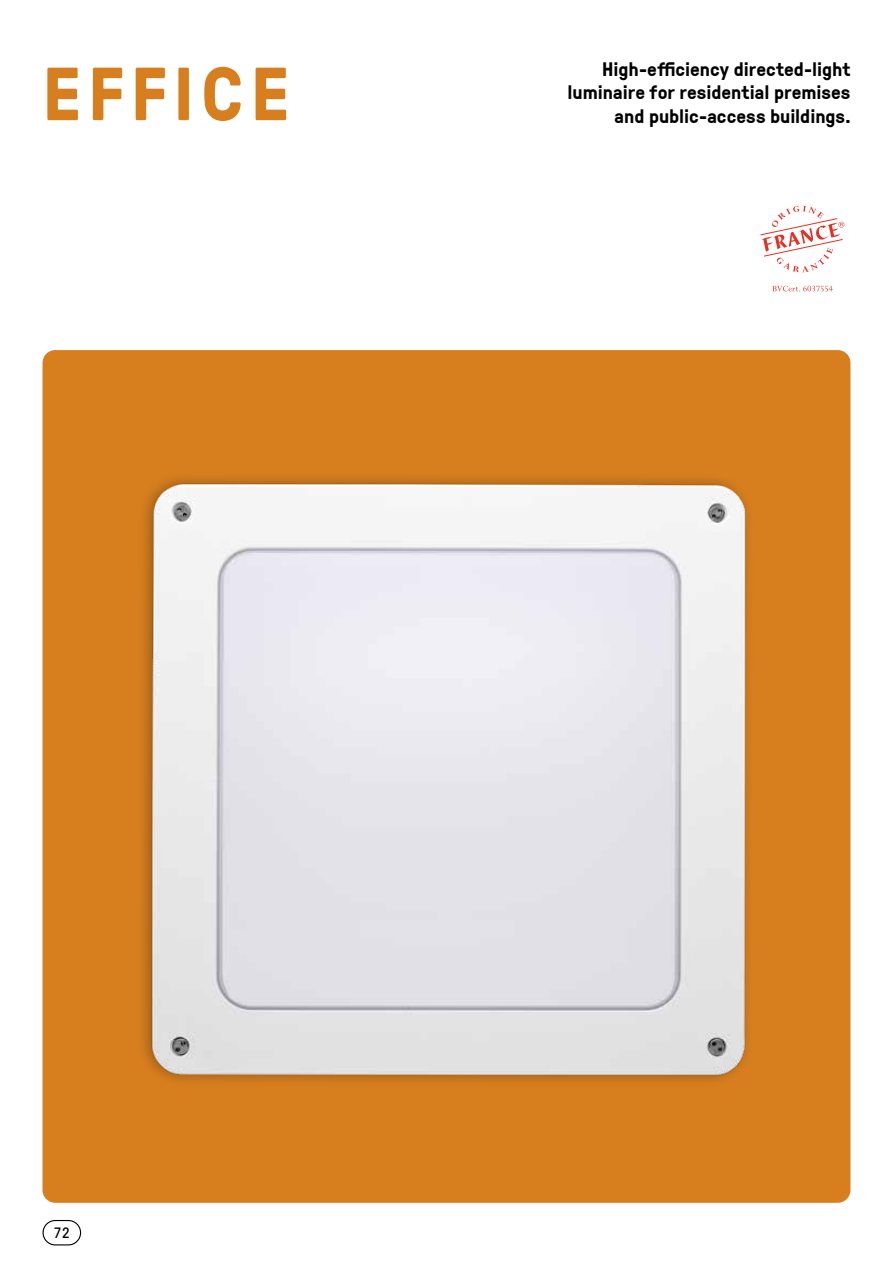
<style>
.page{position:relative;width:893px;height:1263px;background:#fff}
.page>*{position:absolute;margin:0;border:0;box-sizing:border-box;transform-origin:0 0}
.t1{font:700 75px "GT Pressura";letter-spacing:.095em;color:#d77f1f}
.t2{font:700 19.5px/23.4px "GT Pressura";color:#000;text-align:right}
.t3{font:15px "GT Pressura Pro Mono";color:#000}
</style>
<div class="page">
<div style="left:43px;top:1220px;width:38px;height:25px;border:1px solid #000;border-radius:12px"></div>
<div style="left:43px;top:350px;width:807px;height:853px;background:#d77f1f;border-radius:13px"></div>
<div style="left:136px;top:471px;width:619px;height:618px;background:#d27c1e"></div>
<img style="left:145px;top:479px;width:602px;height:601px">
<svg style="left:760px;top:206px;width:84px;height:66px"></svg>
<svg style="left:772px;top:286px;width:61px;height:6px"></svg>
<h1 class="t1" style="left:43px;top:39px;width:248px">EFFICE</h1>
<p class="t2" style="left:568px;top:57px;width:284px">High-efficiency directed-light luminaire for residential premises and public-access buildings.</p>
<p class="t3" style="left:54px;top:1224px;width:18px">72</p>
</div>
